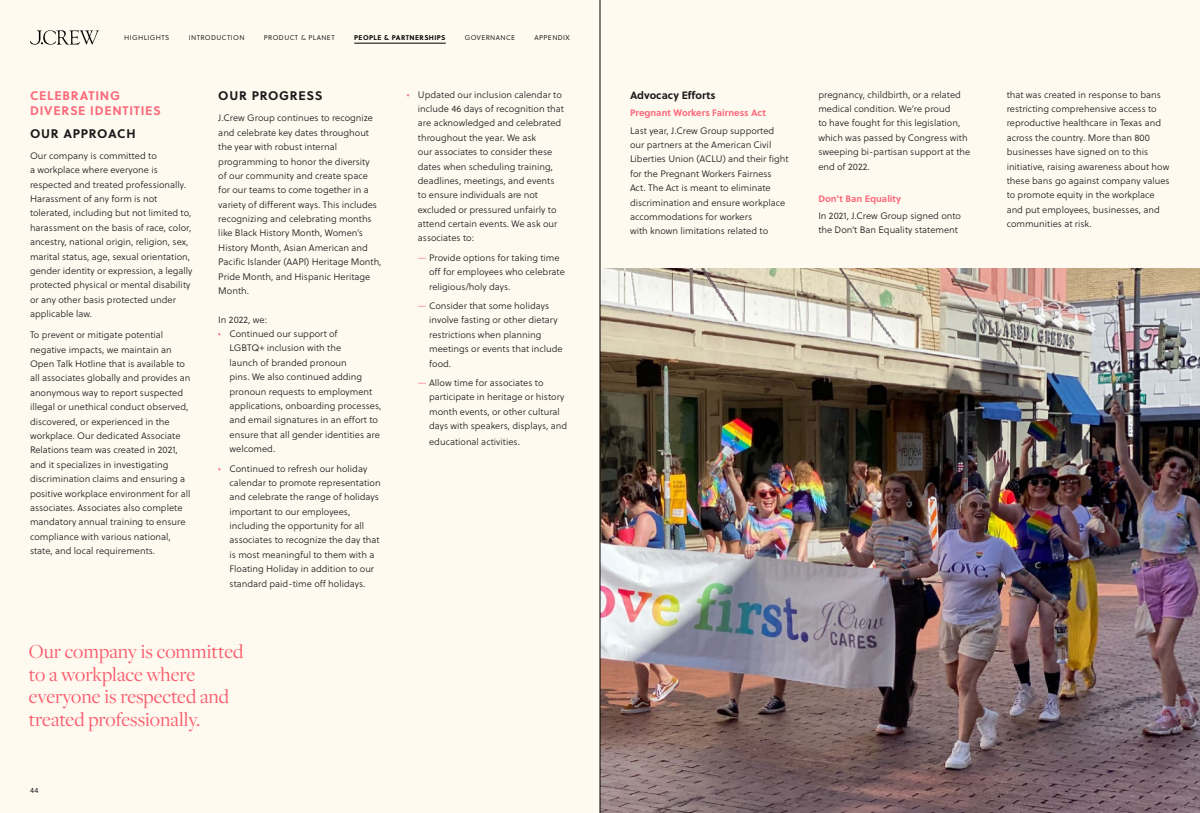
<style>
.page{position:relative;width:1200px;height:813px;background:#fff}
.page>*{position:absolute;margin:0;border:0;box-sizing:border-box;transform-origin:0 0}
.t1{font:20.62px/22.5px "Freight Disp Pro";color:#fb5b6d}
.t2{font:700 12.5px/15px "Soleil";letter-spacing:.06em;color:#fb6b7c}
.t3{font:700 12.5px "Soleil";letter-spacing:.06em;color:#1a1a1a}
.t4{font:700 10.62px "Soleil";color:#1a1a1a}
.t5{font:9.38px/14.4px "Soleil Lt";color:#1a1a1a}
.t6{font:700 9.38px "Soleil";color:#fb6b7c}
.t7{font:7.5px "Soleil Lt";color:#000}
.t8{font:6.88px "Soleil Lt";letter-spacing:.06em;color:#000}
.t9{font:700 6.88px "Soleil";letter-spacing:.06em;color:#000}
.s1{color:#fb6b7c}
</style>
<div class="page">
<div style="left:0;top:0;width:1200px;height:812px;background:#fefaf0"></div>
<img style="left:601px;top:269px;width:599px;height:543px">
<hr style="left:354px;top:43px;width:92px;height:1px;background:#000">
<svg style="left:30px;top:30px;width:69px;height:15px"></svg>
<hr style="left:600px;top:0;width:1px;height:812px;background:#000">
<p class="t8" style="left:124px;top:33px;width:47px">HIGHLIGHTS</p>
<p class="t8" style="left:189px;top:33px;width:57px">INTRODUCTION</p>
<p class="t8" style="left:264px;top:33px;width:72px">PRODUCT &amp; PLANET</p>
<p class="t9" style="left:354px;top:32px;width:93px">PEOPLE &amp; PARTNERSHIPS</p>
<p class="t8" style="left:465px;top:33px;width:52px">GOVERNANCE</p>
<p class="t8" style="left:535px;top:33px;width:37px">APPENDIX</p>
<h2 class="t2" style="left:30px;top:87px;width:132px">CELEBRATING<br>DIVERSE IDENTITIES</h2>
<h2 class="t3" style="left:30px;top:123px;width:107px">OUR APPROACH</h2>
<p class="t5" style="left:30px;top:148px;width:164px">Our company is committed to<br>a workplace where everyone is respected and treated professionally.<br>Harassment of any form is not tolerated, including but not limited to, harassment on the basis of race, color, ancestry, national origin, religion, sex, marital status, age, sexual orientation, gender identity or expression, a legally protected physical or mental disability or any other basis protected under applicable law.</p>
<p class="t5" style="left:30px;top:328px;width:162px">To prevent or mitigate potential negative impacts, we maintain an Open Talk Hotline that is available to all associates globally and provides an anonymous way to report suspected illegal or unethical conduct observed, discovered, or experienced in the workplace. Our dedicated Associate Relations team was created in 2021, and it specializes in investigating discrimination claims and ensuring a positive workplace environment for all associates. Associates also complete mandatory annual training to ensure compliance with various national, state, and local requirements.</p>
<h2 class="t3" style="left:218px;top:86px;width:106px">OUR PROGRESS</h2>
<p class="t5" style="left:218px;top:111px;width:165px">J.Crew Group continues to recognize and celebrate key dates throughout the year with robust internal programming to honor the diversity<br>of our community and create space for our teams to come together in a variety of different ways. This includes recognizing and celebrating months like Black History Month, Women’s History Month, Asian American and Pacific Islander (AAPI) Heritage Month, Pride Month, and Hispanic Heritage Month.</p>
<p class="t5" style="left:218px;top:312px;width:50px">In 2022, we:</p>
<p class="t5" style="left:230px;top:326px;width:153px;text-indent:-11px"><span class="s1">•</span> Continued our support of<br>LGBTQ+ inclusion with the<br>launch of branded pronoun<br>pins. We also continued adding pronoun requests to employment applications, onboarding processes, and email signatures in an effort to ensure that all gender identities are welcomed.</p>
<p class="t5" style="left:230px;top:461px;width:153px;text-indent:-11px"><span class="s1">•</span> Continued to refresh our holiday calendar to promote representation and celebrate the range of holidays important to our employees, including the opportunity for all associates to recognize the day that is most meaningful to them with a Floating Holiday in addition to our standard paid-time off holidays.</p>
<h1 class="t1" style="left:29px;top:639px;width:216px">Our company is committed to a workplace where everyone is respected and treated professionally.</h1>
<p class="t7" style="left:30px;top:785px;width:10px">44</p>
<p class="t5" style="left:418px;top:87px;width:148px;text-indent:-11px"><span class="s1">•</span> Updated our inclusion calendar to include 46 days of recognition that are acknowledged and celebrated throughout the year. We ask<br>our associates to consider these dates when scheduling training, deadlines, meetings, and events to ensure individuals are not excluded or pressured unfairly to attend certain events. We ask our associates to:</p>
<p class="t5" style="left:429px;top:250px;width:137px;text-indent:-11px"><span class="s1">—</span> Provide options for taking time off for employees who celebrate religious/holy days.</p>
<p class="t5" style="left:429px;top:298px;width:135px;text-indent:-11px"><span class="s1">—</span> Consider that some holidays involve fasting or other dietary restrictions when planning meetings or events that include food.</p>
<p class="t5" style="left:429px;top:375px;width:140px;text-indent:-11px"><span class="s1">—</span> Allow time for associates to participate in heritage or history month events, or other cultural days with speakers, displays, and</p>
<p class="t5" style="left:429px;top:434px;width:92px">educational activities.</p>
<p class="t4" style="left:630px;top:87px;width:87px">Advocacy Efforts</p>
<p class="t6" style="left:630px;top:106px;width:137px">Pregnant Workers Fairness Act</p>
<p class="t5" style="left:630px;top:123px;width:160px">Last year, J.Crew Group supported our partners at the American Civil Liberties Union (ACLU) and their fight for the Pregnant Workers Fairness Act. The Act is meant to eliminate discrimination and ensure workplace accommodations for workers<br>with known limitations related to</p>
<p class="t5" style="left:818px;top:87px;width:154px">pregnancy, childbirth, or a related medical condition. We’re proud<br>to have fought for this legislation, which was passed by Congress with sweeping bi-partisan support at the end of 2022.</p>
<p class="t6" style="left:818px;top:191px;width:84px">Don’t Ban Equality</p>
<p class="t5" style="left:818px;top:208px;width:144px">In 2021, J.Crew Group signed onto the Don’t Ban Equality statement</p>
<p class="t5" style="left:1007px;top:87px;width:165px">that was created in response to bans restricting comprehensive access to reproductive healthcare in Texas and across the country. More than 800 businesses have signed on to this initiative, raising awareness about how these bans go against company values to promote equity in the workplace and put employees, businesses, and communities at risk.</p>
</div>
